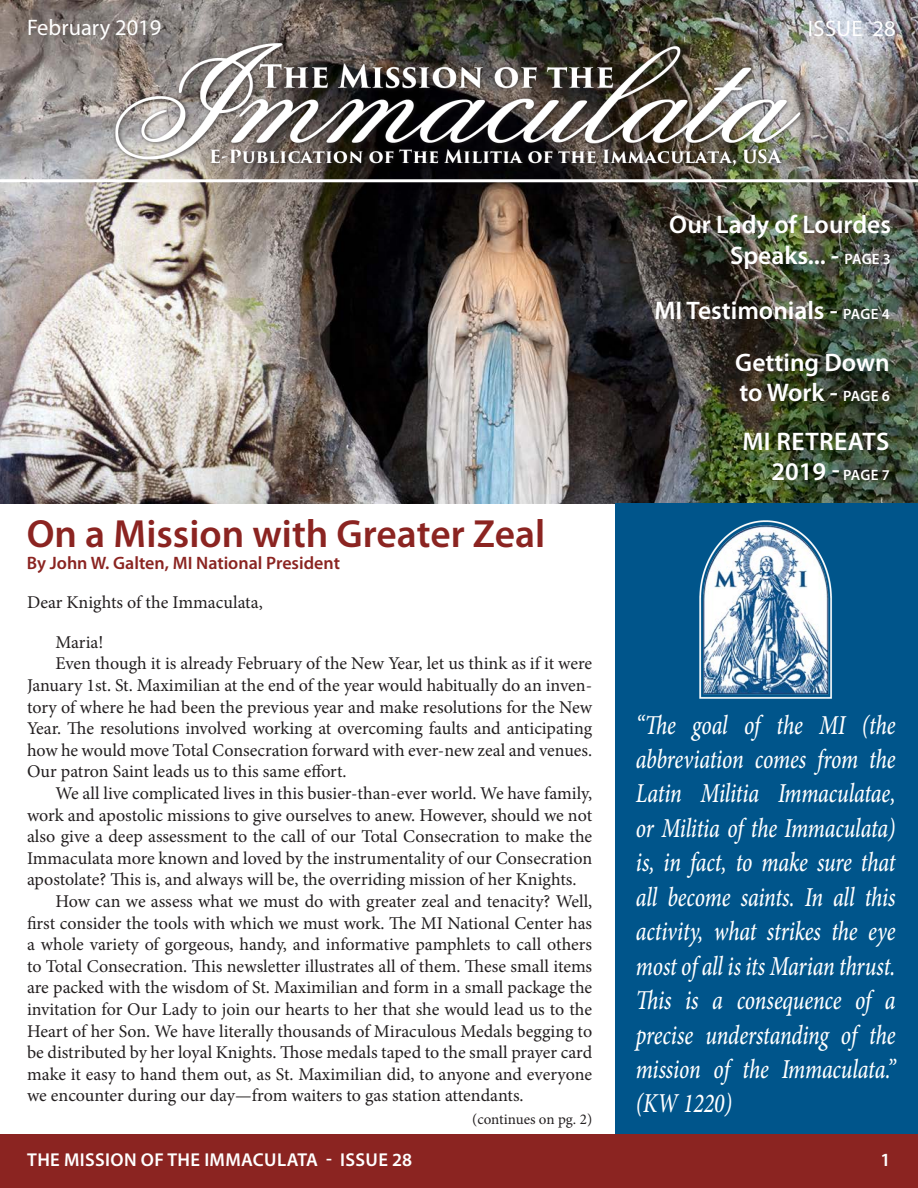
<style>
.page{position:relative;width:918px;height:1188px;background:#fff}
.page>*{position:absolute;margin:0;border:0;box-sizing:border-box;transform-origin:0 0}
.t1{font:600 39.45px "Myriad Pro";color:#8b2421}
.t2{font:italic 500 27.45px/34.5px "Minion Pro";letter-spacing:-.005em;color:#fff;text-align:justify;scale:.79 1}
.t3{font:600 25.5px/30.6px "Myriad Pro";color:#fff;text-align:right}
.t4{font:600 25.5px/30.6px "Myriad Pro";letter-spacing:.02em;color:#fff;text-align:right}
.t5{font:22.5px "Myriad Pro";color:#fff}
.t6{font:600 18.6px "Myriad Pro";letter-spacing:.02em;color:#fff}
.body{font:18px/21.6px "Minion Pro";color:#231f20;text-align:justify}
.t7{font:600 18px "Myriad Pro";color:#8b2421}
.t8{font:15px "Minion Pro";color:#231f20}
.s1{font-size:15px}
</style>
<div class="page">
<div style="left:0;top:1134px;width:918px;height:54px;background:#8b2421"></div>
<img style="left:0;top:0;width:918px;height:503px">
<div style="left:615px;top:503px;width:303px;height:631px;background:#00558b"></div>
<hr style="left:0;top:179px;width:918px;height:3px;background:#fff">
<img style="left:109px;top:33px;width:693px;height:143px">
<img style="left:699px;top:520px;width:133px;height:179px">
<p class="t5" style="left:27px;top:14px;width:136px">February 2019</p>
<p class="t5" style="left:808px;top:14px;width:89px">ISSUE 28</p>
<p class="t3" style="left:669px;top:208px;width:223px">Our Lady of Lourdes<br>Speaks... - <span class="s1">PAGE 3</span></p>
<p class="t3" style="left:655px;top:294px;width:237px">MI Testimonials - <span class="s1">PAGE 4</span></p>
<p class="t1" style="left:27px;top:509px;width:520px">On a Mission with Greater Zeal</p>
<p class="t7" style="left:27px;top:551px;width:315px">By John W. Galten, MI National President</p>
<p class="body" style="left:27px;top:592px;width:237px">Dear Knights of the Immaculata,</p>
<p class="body" style="left:55px;top:631px;width:50px">Maria!</p>
<p class="body" style="left:27px;top:653px;width:567px;text-indent:28px">Even though it is already February of the New Year, let us think as if it were January 1st. St. Maximilian at the end of the year would habitually do an inven&shy;tory of where he had been the previous year and make resolutions for the New Year. The resolutions involved working at overcoming faults and anticipating how he would move Total Consecration forward with ever-new zeal and venues.<br>Our patron Saint leads us to this same effort.</p>
<p class="body" style="left:27px;top:783px;width:567px;text-indent:28px">We all live complicated lives in this busier-than-ever world. We have family, work and apostolic missions to give ourselves to anew. However, should we not also give a deep assessment to the call of our Total Consecration to make the Immaculata more known and loved by the instrumentality of our Consecration apostolate? This is, and always will be, the overriding mission of her Knights.</p>
<p class="body" style="left:27px;top:891px;width:567px;text-indent:28px">How can we assess what we must do with greater zeal and tenacity? Well, first consider the tools with which we must work. The MI National Center has a whole variety of gorgeous, handy, and informative pamphlets to call others to Total Consecration. This newsletter illustrates all of them. These small items are packed with the wisdom of St. Maximilian and form in a small package the invitation for Our Lady to join our hearts to her that she would lead us to the Heart of her Son. We have literally thousands of Miraculous Medals begging to be distributed by her loyal Knights. Those medals taped to the small prayer card make it easy to hand them out, as St. Maximilian did, to anyone and everyone we encounter during our day—from waiters to gas station attendants.</p>
<p class="t8" style="left:472px;top:1109px;width:121px">(continues on pg. 2)</p>
<p class="t3" style="left:735px;top:346px;width:156px;text-align:left">Getting Down to Work - <span class="s1">PAGE 6</span></p>
<p class="t4" style="left:742px;top:425px;width:149px">MI RETREATS<br>2019 - <span class="s1">PAGE 7</span></p>
<p class="t2" style="left:636px;top:707px;width:330px">“The goal of the MI (the abbreviation comes from the Latin Militia Immaculatae, or Militia of the Immaculata) is, in fact, to make sure that all become saints. In all this activity, what strikes the eye most of all is its Marian thrust.<br>This is a consequence of a precise understanding of the mission of the Immaculata.” (KW 1220)</p>
<p class="t6" style="left:27px;top:1148px;width:386px">THE MISSION OF THE IMMACULATA - ISSUE 28</p>
<p class="t6" style="left:881px;top:1148px;width:11px">1</p>
</div>
